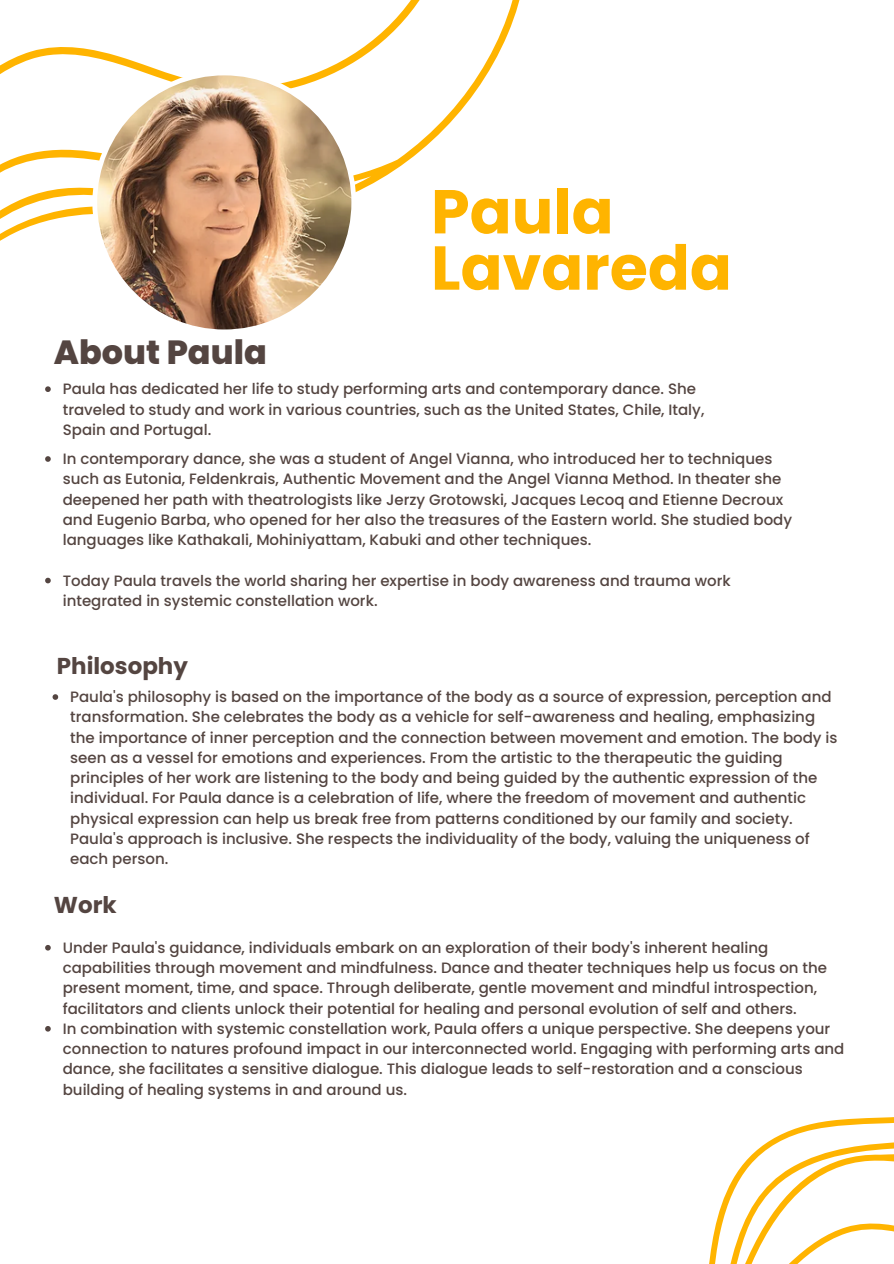
<style>
.page{position:relative;width:894px;height:1264px;background:#fff}
.page>*{position:absolute;margin:0;border:0;box-sizing:border-box;transform-origin:0 0}
.t1{font:700 61.8px/56.2px "Poppins";color:#ffb400}
.t2{font:800 33.45px "Poppins";color:#544541}
.t3{font:700 22.95px "Poppins";color:#544541}
.t4{font:500 15px/20.2px "Poppins";color:#544541}
</style>
<div class="page">
<svg style="left:341px;top:0;width:179px;height:192px"></svg>
<svg style="left:0;top:47px;width:341px;height:194px"></svg>
<img style="left:92px;top:71px;width:264px;height:259px">
<svg style="left:709px;top:1117px;width:184px;height:146px"></svg>
<svg style="left:45px;top:386px;width:6px;height:6px"></svg>
<svg style="left:45px;top:456px;width:6px;height:6px"></svg>
<svg style="left:45px;top:577px;width:6px;height:6px"></svg>
<svg style="left:53px;top:694px;width:5px;height:6px"></svg>
<svg style="left:45px;top:945px;width:6px;height:5px"></svg>
<svg style="left:45px;top:1026px;width:6px;height:5px"></svg>
<p class="t1" style="left:431px;top:184px;width:302px">Paula<br>Lavareda</p>
<h2 class="t2" style="left:54px;top:329px;width:214px">About Paula</h2>
<h1 class="t4" style="left:63px;top:379px;width:643px">Paula has dedicated her life to study performing arts and contemporary dance. She traveled to study and work in various countries, such as the United States, Chile, Italy,<br>Spain and Portugal.</h1>
<p class="t4" style="left:63px;top:448px;width:730px">In contemporary dance, she was a student of Angel Vianna, who introduced her to techniques such as Eutonia, Feldenkrais, Authentic Movement and the Angel Vianna Method. In theater she deepened her path with theatrologists like Jerzy Grotowski, Jacques Lecoq and Etienne Decroux and Eugenio Barba, who opened for her also the treasures of the Eastern world. She studied body languages like Kathakali, Mohiniyattam, Kabuki and other techniques.</p>
<p class="t4" style="left:63px;top:570px;width:669px">Today Paula travels the world sharing her expertise in body awareness and trauma work integrated in systemic constellation work.</p>
<h3 class="t3" style="left:57px;top:650px;width:132px">Philosophy</h3>
<p class="t4" style="left:70px;top:686px;width:768px">Paula's philosophy is based on the importance of the body as a source of expression, perception and transformation. She celebrates the body as a vehicle for self-awareness and healing, emphasizing the importance of inner perception and the connection between movement and emotion. The body is seen as a vessel for emotions and experiences. From the artistic to the therapeutic the guiding principles of her work are listening to the body and being guided by the authentic expression of the individual. For Paula dance is a celebration of life, where the freedom of movement and authentic physical expression can help us break free from patterns conditioned by our family and society.<br>Paula's approach is inclusive. She respects the individuality of the body, valuing the uniqueness of each person.</p>
<p class="t3" style="left:54px;top:888px;width:64px">Work</p>
<h3 class="t4" style="left:63px;top:937px;width:765px">Under Paula's guidance, individuals embark on an exploration of their body's inherent healing capabilities through movement and mindfulness. Dance and theater techniques help us focus on the present moment, time, and space. Through deliberate, gentle movement and mindful introspection, facilitators and clients unlock their potential for healing and personal evolution of self and others.</h3>
<p class="t4" style="left:63px;top:1018px;width:783px">In combination with systemic constellation work, Paula offers a unique perspective. She deepens your connection to natures profound impact in our interconnected world. Engaging with performing arts and dance, she facilitates a sensitive dialogue. This dialogue leads to self-restoration and a conscious building of healing systems in and around us.</p>
</div>
